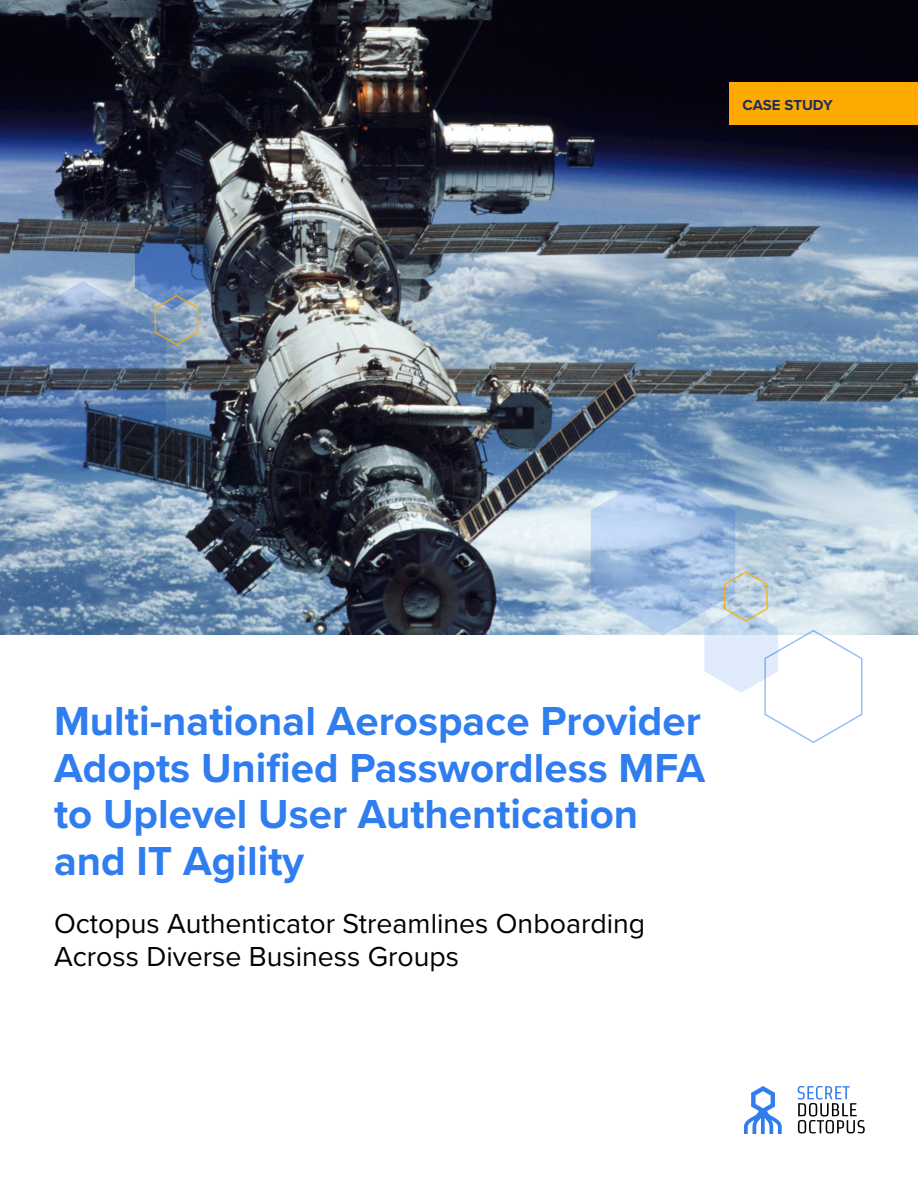
<style>
.page{position:relative;width:918px;height:1188px;background:#fff}
.page>*{position:absolute;margin:0;border:0;box-sizing:border-box;transform-origin:0 0}
.t1{font:700 42px/46.5px "Proxima Nova";color:#307def}
.t2{font:28.5px/33px "Proxima Nova";color:#000}
.Document_Type{font:700 15px "Proxima Nova";color:#1b2e5c}
</style>
<div class="page">
<svg style="left:744px;top:1086px;width:38px;height:48px"></svg>
<svg style="left:798px;top:1086px;width:67px;height:47px"></svg>
<img style="left:0;top:0;width:918px;height:634px">
<svg style="left:591px;top:469px;width:273px;height:274px"></svg>
<img style="left:0;top:173px;width:294px;height:299px">
<div style="left:730px;top:82px;width:188px;height:43px;background:#fa0"></div>
<p class="Document_Type" style="left:742px;top:94px;width:92px">CASE STUDY</p>
<p class="Document_Type" style="left:741px;top:94px;width:98px">WHITE PAPER</p>
<h1 class="t1" style="left:54px;top:697px;width:653px">Multi-national Aerospace Provider<br>Adopts Unified Passwordless MFA to Uplevel User Authentication and IT Agility</h1>
<h1 class="t2" style="left:54px;top:905px;width:593px">Octopus Authenticator Streamlines Onboarding<br>Across Diverse Business Groups</h1>
</div>
